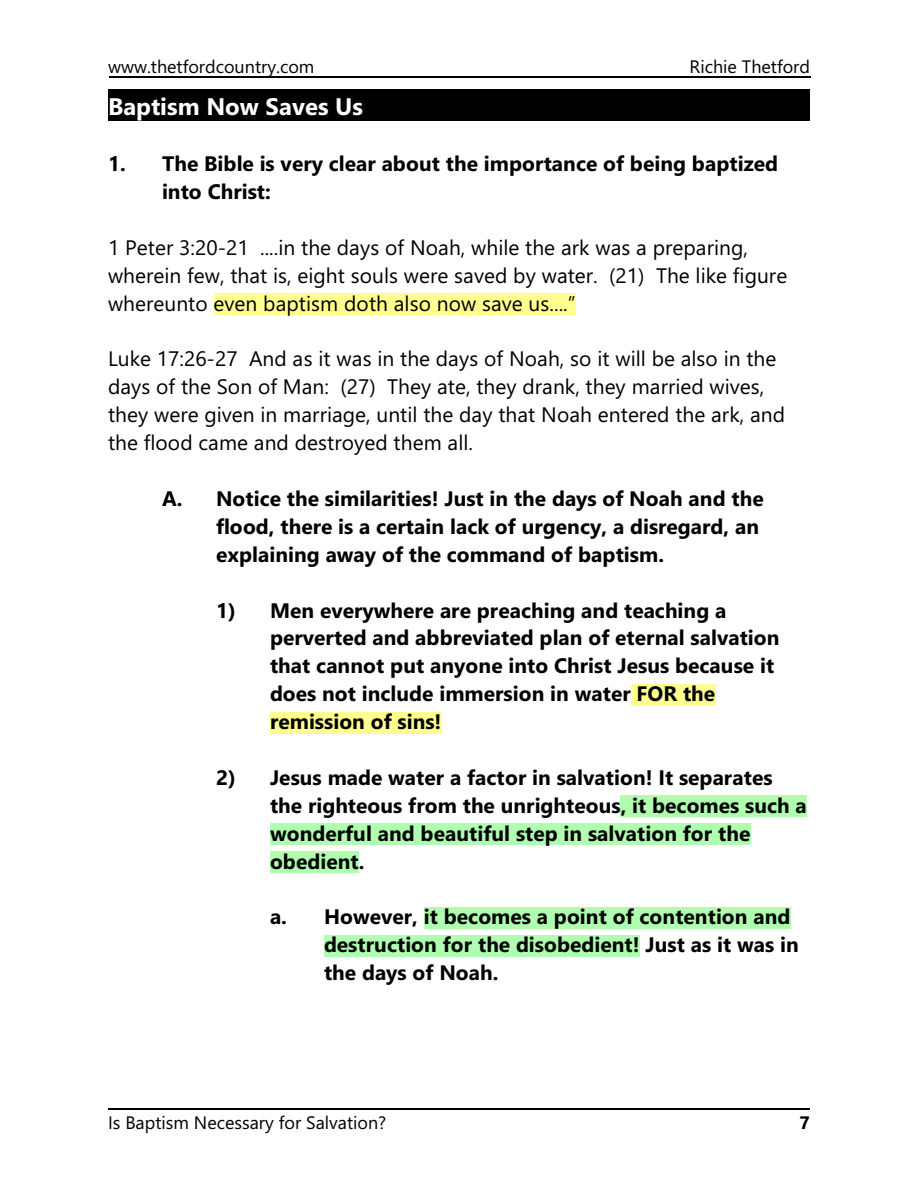
<style>
.page{position:relative;width:918px;height:1188px;background:#fff}
.page>*{position:absolute;margin:0;border:0;box-sizing:border-box;transform-origin:0 0}
.t1{font:700 24px "Segoe UI";color:#fff}
.t2{font:700 21px/27.9px "Segoe UI";color:#000}
.t3{font:21px/27.9px "Segoe UI";color:#000}
.t4{font:18px "Segoe UI";color:#000}
.t5{font:700 18px "Segoe UI";color:#000}
</style>
<div class="page">
<hr style="left:109px;top:77px;width:702px;height:1px;background:#000">
<div style="left:108px;top:89px;width:702px;height:32px;background:#000"></div>
<div style="left:214px;top:294px;width:362px;height:21px;background:#ffff8f"></div>
<div style="left:631px;top:684px;width:85px;height:21px;background:#ffff8f"></div>
<div style="left:270px;top:712px;width:172px;height:21px;background:#ffff8f"></div>
<div style="left:621px;top:796px;width:186px;height:21px;background:#b0ffb0"></div>
<div style="left:270px;top:824px;width:481px;height:21px;background:#b0ffb0"></div>
<div style="left:270px;top:852px;width:89px;height:21px;background:#b0ffb0"></div>
<div style="left:424px;top:908px;width:367px;height:21px;background:#b0ffb0"></div>
<div style="left:324px;top:935px;width:316px;height:22px;background:#b0ffb0"></div>
<hr style="left:108px;top:1109px;width:702px;height:1px;background:#000">
<p class="t4" style="left:108px;top:60px;width:208px">www.thetfordcountry.com</p>
<p class="t4" style="left:690px;top:60px;width:122px">Richie Thetford</p>
<p class="t1" style="left:108px;top:97px;width:257px">Baptism Now Saves Us</p>
<p class="t2" style="left:162px;top:152px;width:618px;text-indent:-54px">1. The Bible is very clear about the importance of being baptized into Christ:</p>
<p class="t3" style="left:108px;top:235px;width:681px">1 Peter 3:20-21 ....in the days of Noah, while the ark was a preparing, wherein few, that is, eight souls were saved by water. (21) The like figure whereunto even baptism doth also now save us....”</p>
<p class="t3" style="left:108px;top:347px;width:679px">Luke 17:26-27 And as it was in the days of Noah, so it will be also in the days of the Son of Man: (27) They ate, they drank, they married wives, they were given in marriage, until the day that Noah entered the ark, and the flood came and destroyed them all.</p>
<p class="t2" style="left:216px;top:487px;width:549px;text-indent:-54px">A. Notice the similarities! Just in the days of Noah and the flood, there is a certain lack of urgency, a disregard, an explaining away of the command of baptism.</p>
<p class="t2" style="left:270px;top:598px;width:511px;text-indent:-54px">1) Men everywhere are preaching and teaching a perverted and abbreviated plan of eternal salvation that cannot put anyone into Christ Jesus because it does not include immersion in water FOR the remission of sins!</p>
<p class="t2" style="left:270px;top:766px;width:538px;text-indent:-54px">2) Jesus made water a factor in salvation! It separates the righteous from the unrighteous, it becomes such a wonderful and beautiful step in salvation for the obedient.</p>
<p class="t2" style="left:324px;top:905px;width:476px;text-indent:-54px">a. However, it becomes a point of contention and destruction for the disobedient! Just as it was in the days of Noah.</p>
<p class="t4" style="left:108px;top:1116px;width:280px">Is Baptism Necessary for Salvation?</p>
<p class="t5" style="left:800px;top:1116px;width:12px">7</p>
</div>
